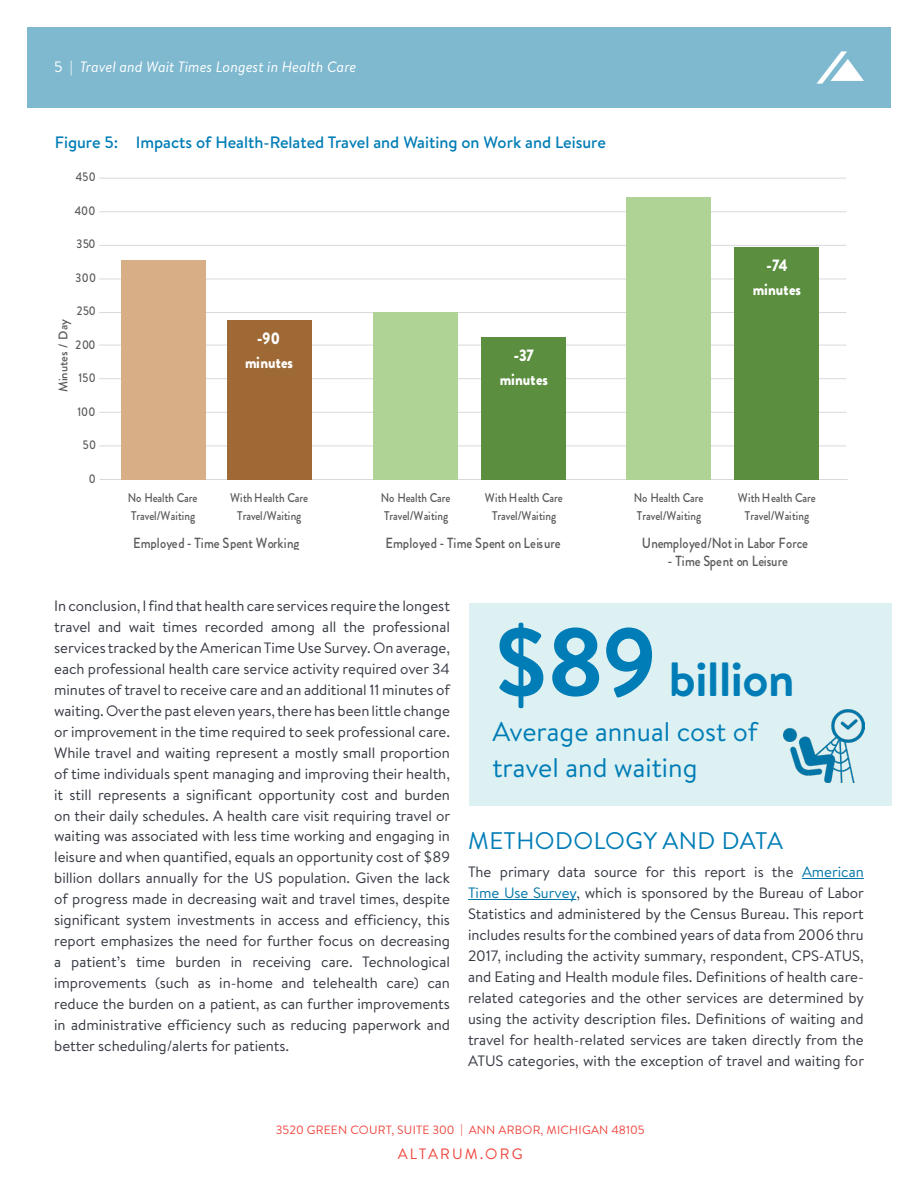
<style>
.page{position:relative;width:918px;height:1188px;background:#fff}
.page>*{position:absolute;margin:0;border:0;box-sizing:border-box;transform-origin:0 0}
.t1{font:700 48px "Brandon Text";letter-spacing:-.01em;color:#007db6}
.t2{font:27px/36px "Brandon Text";color:#007db6}
.t3{font:24px "Brandon Text";letter-spacing:.02em;color:#007db6}
.t4{font:900 16.8px/24.2px "Brandon Grotesque";letter-spacing:-.005em;color:#fff;text-align:center;scale:.88 1}
.t5{font:500 16.5px "Brandon Text";color:#007db6}
.t6{font:15px/21px "Brandon Text";letter-spacing:-.005em;color:#343841;text-align:justify}
.t7{font:italic 15px "Brandon Text";color:#fff}
.t8{font:15px "Brandon Text";letter-spacing:.145em;color:#ef463d}
.t9{font:500 14.7px "Brandon Grotesque";letter-spacing:.01em;color:#595a5a;scale:.88 1}
.t10{font:500 12.6px/18px "Brandon Grotesque";letter-spacing:-.005em;color:#595a5a;scale:.88 1}
.t11{font:500 12.6px "Brandon Grotesque";letter-spacing:-.005em;color:#595a5a}
.t12{font:12px "Brandon Text";letter-spacing:.02em;color:#ef463d}
.s1{font-style:normal}
.s2{font-size:96px}
.s3{color:#0076a8}
</style>
<div class="page">
<div style="left:27px;top:27px;width:864px;height:81px;background:#7fb9d0"></div>
<svg style="left:816px;top:51px;width:48px;height:33px"></svg>
<hr style="left:802px;top:878px;width:62px;height:1px;background:#0076a8">
<hr style="left:468px;top:899px;width:108px;height:1px;background:#0076a8">
<svg style="left:99px;top:178px;width:747px;height:1px"></svg>
<svg style="left:99px;top:211px;width:747px;height:1px"></svg>
<svg style="left:99px;top:245px;width:747px;height:1px"></svg>
<svg style="left:99px;top:278px;width:747px;height:1px"></svg>
<svg style="left:99px;top:312px;width:747px;height:1px"></svg>
<svg style="left:99px;top:345px;width:747px;height:1px"></svg>
<svg style="left:99px;top:378px;width:747px;height:1px"></svg>
<svg style="left:99px;top:412px;width:747px;height:1px"></svg>
<svg style="left:99px;top:445px;width:747px;height:1px"></svg>
<svg style="left:100px;top:479px;width:748px;height:1px"></svg>
<div style="left:121px;top:260px;width:84px;height:220px;background:#d7ae85"></div>
<div style="left:227px;top:320px;width:85px;height:160px;background:#9e6934"></div>
<div style="left:373px;top:312px;width:85px;height:168px;background:#afd395"></div>
<div style="left:481px;top:337px;width:85px;height:143px;background:#5b8e3e"></div>
<div style="left:626px;top:197px;width:85px;height:283px;background:#afd395"></div>
<div style="left:734px;top:247px;width:85px;height:233px;background:#5b8e3e"></div>
<div style="left:470px;top:603px;width:422px;height:202px;background:#ddf1f2"></div>
<img style="left:783px;top:709px;width:81px;height:73px">
<p class="t7" style="left:54px;top:57px;width:304px"><span class="s1">5 |</span> Travel and Wait Times Longest in Health Care</p>
<p class="t5" style="left:55px;top:130px;width:553px">Figure 5: Impacts of Health-Related Travel and Waiting on Work and Leisure</p>
<p class="t10" style="left:76px;top:168px;width:24px">450</p>
<p class="t10" style="left:75px;top:202px;width:25px">400</p>
<p class="t10" style="left:77px;top:235px;width:23px">350</p>
<p class="t10" style="left:75px;top:269px;width:25px">300</p>
<p class="t10" style="left:77px;top:302px;width:23px">250</p>
<p class="t11" style="left:54px;top:392px;width:74px;rotate:-90deg">Minutes / Day</p>
<p class="t10" style="left:76px;top:336px;width:24px">200</p>
<p class="t10" style="left:79px;top:369px;width:21px">150</p>
<p class="t10" style="left:78px;top:403px;width:22px">100</p>
<p class="t10" style="left:83px;top:436px;width:17px">50</p>
<p class="t10" style="left:89px;top:470px;width:9px">0</p>
<p class="t4" style="left:245px;top:327px;width:56px">-90 minutes</p>
<p class="t4" style="left:500px;top:343px;width:56px">-37 minutes</p>
<p class="t4" style="left:753px;top:254px;width:56px">-74 minutes</p>
<p class="t10" style="left:128px;top:489px;width:81px">No Health Care<br>Travel/Waiting</p>
<p class="t10" style="left:230px;top:489px;width:90px;text-align:center">With Health Care<br>Travel/Waiting</p>
<p class="t10" style="left:381px;top:489px;width:81px">No Health Care<br>Travel/Waiting</p>
<p class="t10" style="left:485px;top:489px;width:90px;text-align:center">With Health Care<br>Travel/Waiting</p>
<p class="t10" style="left:634px;top:489px;width:81px">No Health Care<br>Travel/Waiting</p>
<p class="t10" style="left:738px;top:489px;width:90px;text-align:center">With Health Care<br>Travel/Waiting</p>
<p class="t9" style="left:133px;top:533px;width:191px">Employed - Time Spent Working</p>
<p class="t9" style="left:386px;top:533px;width:200px">Employed - Time Spent on Leisure</p>
<p class="t9" style="left:642px;top:533px;width:191px">Unemployed/Notin Labor Force</p>
<p class="t9" style="left:667px;top:550px;width:138px">- Time Spent on Leisure</p>
<p class="t6" style="left:54px;top:594px;width:398px">In conclusion, I find that health care services require the longest travel and wait times recorded among all the professional services tracked by the American Time Use Survey. On average, each professional health care service activity required over 34 minutes of travel to receive care and an additional 11 minutes of waiting. Over the past eleven years, there has been little change or improvement in the time required to seek professional care.<br>While travel and waiting represent a mostly small proportion of time individuals spent managing and improving their health, it still represents a significant opportunity cost and burden on their daily schedules. A health care visit requiring travel or waiting was associated with less time working and engaging in leisure and when quantified, equals an opportunity cost of $89 billion dollars annually for the US population. Given the lack of progress made in decreasing wait and travel times, despite significant system investments in access and efficiency, this report emphasizes the need for further focus on decreasing a patient’s time burden in receiving care. Technological improvements (such as in-home and telehealth care) can reduce the burden on a patient, as can further improvements in administrative efficiency such as reducing paperwork and better scheduling/alerts for patients.</p>
<h1 class="t1" style="left:492px;top:646px;width:304px"><span class="s2">$89</span> billion</h1>
<h2 class="t2" style="left:492px;top:712px;width:267px">Average annual cost of travel and waiting</h2>
<h3 class="t3" style="left:468px;top:824px;width:316px">METHODOLOGY AND DATA</h3>
<p class="t6" style="left:468px;top:861px;width:398px">The primary data source for this report is the <span class="s3">American Time Use Survey</span>, which is sponsored by the Bureau of Labor Statistics and administered by the Census Bureau. This report includes results for the combined years of data from 2006 thru 2017, including the activity summary, respondent, CPS-ATUS, and Eating and Health module files. Definitions of health care&shy;related categories and the other services are determined by using the activity description files. Definitions of waiting and travel for health-related services are taken directly from the ATUS categories, with the exception of travel and waiting for</p>
<p class="t12" style="left:276px;top:1121px;width:370px">3520 GREEN COURT, SUITE 300 | ANN ARBOR, MICHIGAN 48105</p>
<p class="t8" style="left:398px;top:1143px;width:127px">ALTARUM.ORG</p>
</div>
